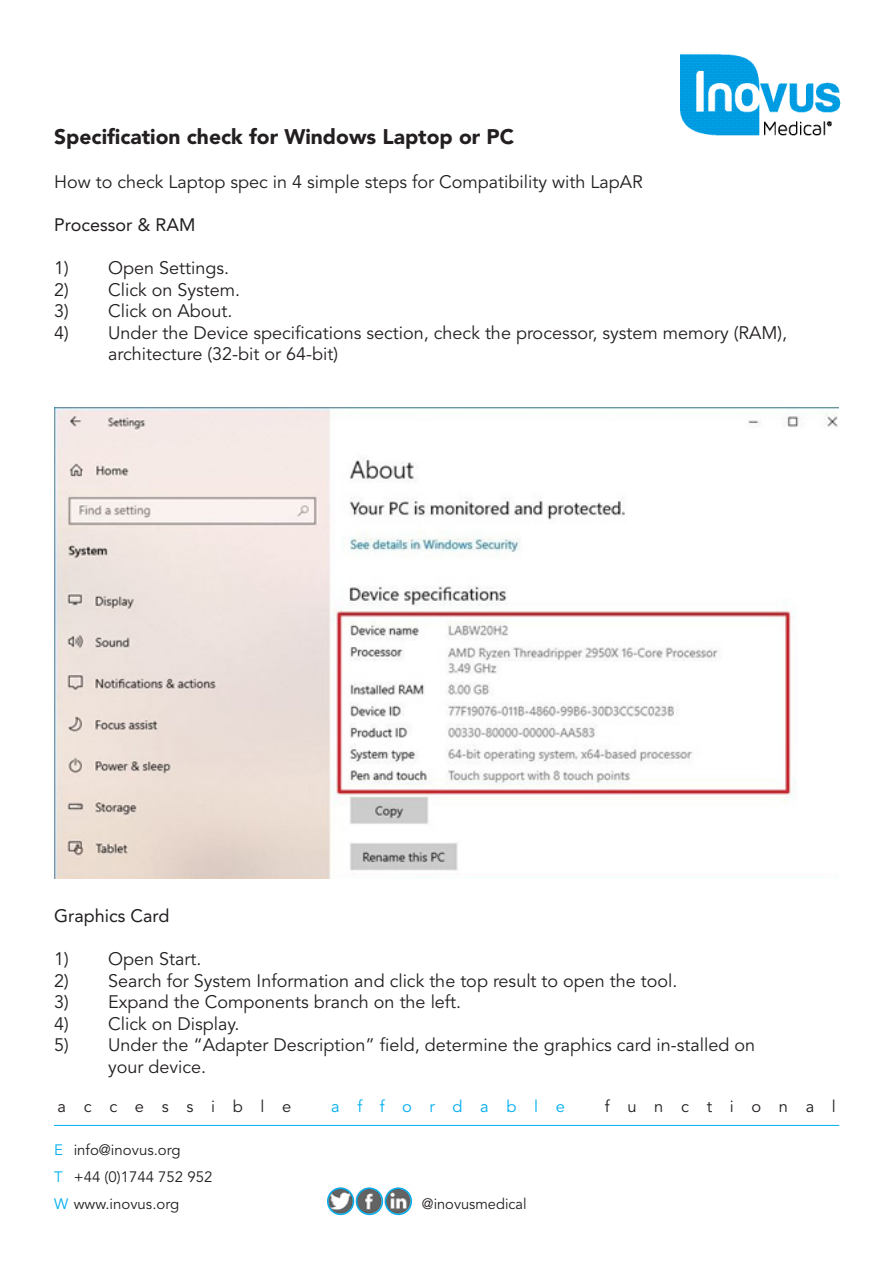
<style>
.page{position:relative;width:893px;height:1263px;background:#fff}
.page>*{position:absolute;margin:0;border:0;box-sizing:border-box;transform-origin:0 0}
.t1{font:900 21px "Avenir LT Std";color:#231f20}
.t2{font:18px "Avenir LT Std";color:#231f20}
.t3{font:18px "Avenir LT Std";color:#231f20}
.t4{font:16.5px "Avenir LT Std";letter-spacing:1.07em;color:#231f20}
.t5{font:16.5px "Avenir LT Std";letter-spacing:1.07em;color:#00aeef}
.t6{font:15px/27px "Avenir LT Std";color:#231f20}
.s1{color:#00aeef}
</style>
<div class="page">
<hr style="left:54px;top:1125px;width:785px;height:1px;background:#00aeef">
<img style="left:327px;top:1189px;width:86px;height:27px">
<div style="left:327px;top:1187px;width:27px;height:28px;border:2px solid #00aeef;border-radius:50%"></div>
<div style="left:356px;top:1187px;width:27px;height:28px;border:2px solid #00aeef;border-radius:50%"></div>
<div style="left:385px;top:1187px;width:27px;height:28px;border:2px solid #00aeef;border-radius:50%"></div>
<img style="left:55px;top:408px;width:784px;height:471px">
<img style="left:681px;top:55px;width:160px;height:80px">
<p class="t1" style="left:54px;top:124px;width:461px">Specification check for Windows Laptop or PC</p>
<p class="t2" style="left:54px;top:171px;width:590px">How to check Laptop spec in 4 simple steps for Compatibility with LapAR</p>
<p class="t3" style="left:54px;top:214px;width:143px">Processor &amp; RAM</p>
<p class="t2" style="left:54px;top:257px;width:176px">1) Open Settings.</p>
<p class="t2" style="left:54px;top:279px;width:188px">2) Click on System.</p>
<p class="t2" style="left:54px;top:301px;width:180px">3) Click on About.</p>
<p class="t2" style="left:54px;top:322px;width:734px">4) Under the Device specifications section, check the processor, system memory (RAM),</p>
<p class="t2" style="left:108px;top:344px;width:231px">architecture (32-bit or 64-bit)</p>
<p class="t3" style="left:54px;top:905px;width:117px">Graphics Card</p>
<p class="t2" style="left:54px;top:948px;width:149px">1) Open Start.</p>
<p class="t2" style="left:54px;top:970px;width:625px">2) Search for System Information and click the top result to open the tool.</p>
<p class="t2" style="left:54px;top:992px;width:409px">3) Expand the Components branch on the left.</p>
<p class="t2" style="left:54px;top:1013px;width:187px">4) Click on Display.</p>
<p class="t2" style="left:54px;top:1035px;width:702px">5) Under the “Adapter Description” field, determine the graphics card in-stalled on</p>
<p class="t2" style="left:108px;top:1056px;width:100px">your device.</p>
<p class="t4" style="left:58px;top:1096px;width:235px">accessible</p>
<p class="t5" style="left:331px;top:1096px;width:235px">affordable</p>
<p class="t4" style="left:605px;top:1096px;width:232px">functional</p>
<p class="t6" style="left:54px;top:1137px;width:160px"><span class="s1">E</span> info@inovus.org<br><span class="s1">T</span> +44 (0)1744 752 952<br><span class="s1">W</span> www.inovus.org</p>
<p class="t6" style="left:422px;top:1190px;width:106px">@inovusmedical</p>
</div>
